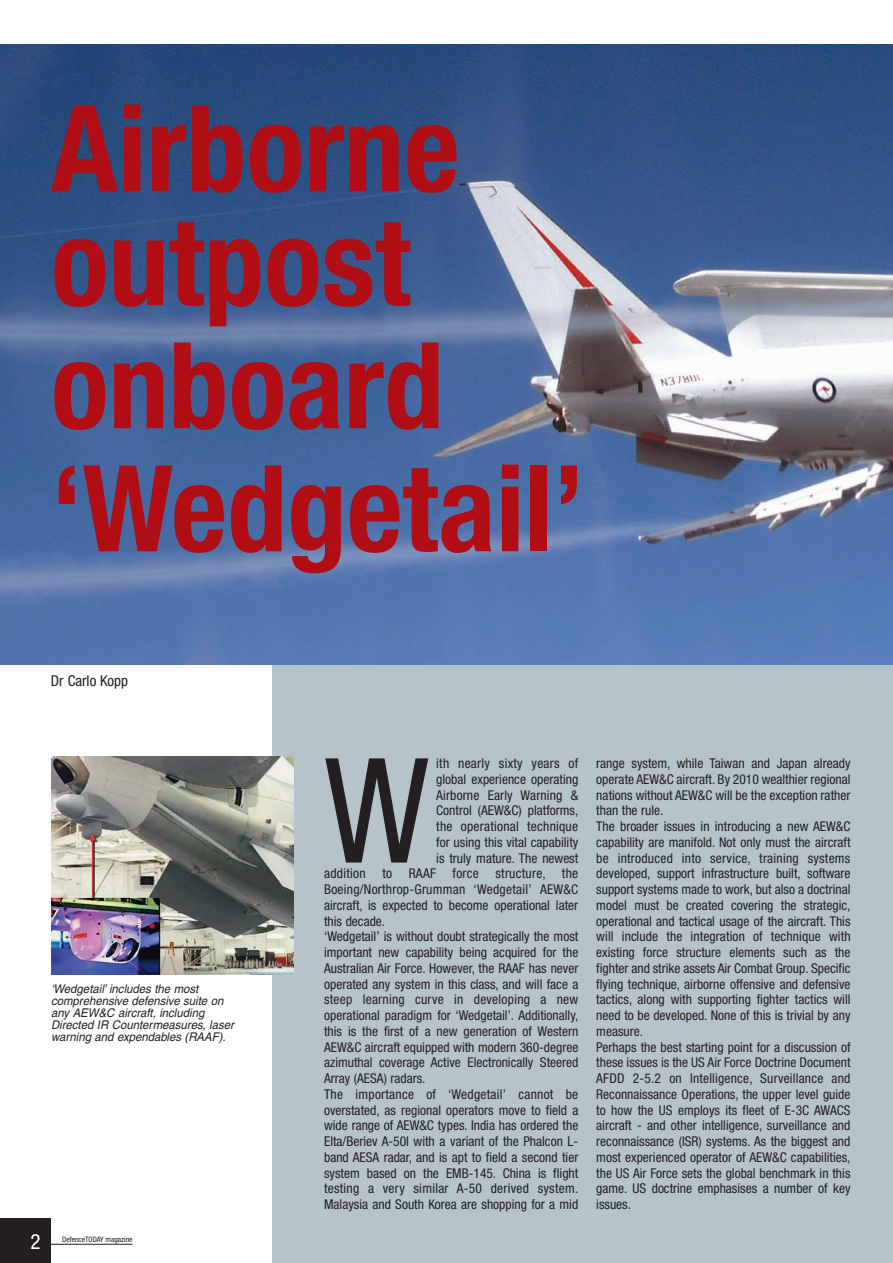
<style>
.page{position:relative;width:893px;height:1263px;background:#fff}
.page>*{position:absolute;margin:0;border:0;box-sizing:border-box;transform-origin:0 0}
.t1{font:condensed 145.8px "Helvetica Neue";color:#231f20}
.t2{font:700 condensed 120px/120px "Helvetica Neue";color:#b00d15}
.t3{font:condensed 21px "Helvetica Neue";color:#fff}
.t4{font:condensed 15px "Helvetica Neue";color:#231f20}
.t5{font:condensed 13.5px/15.8px "Helvetica Neue";color:#231f20}
.t6{font:condensed 13.5px "Helvetica Neue";letter-spacing:.02em;color:#231f20}
.t7{font:italic 12px/12px "Helvetica";color:#231f20;scale:.95 1}
.t8{font:condensed 7.5px "Helvetica Neue";color:#231f20}
</style>
<div class="page">
<div style="left:272px;top:433px;width:621px;height:830px;background:#b7c3cb"></div>
<div style="left:0;top:1218px;width:51px;height:45px;background:#231f20"></div>
<hr style="left:38px;top:1244px;width:94px;height:1px;background:#231f20">
<img style="left:0;top:44px;width:893px;height:621px">
<img style="left:51px;top:757px;width:242px;height:218px">
<h2 class="t2" style="left:51px;top:99px;width:535px">Airborne outpost onboard ‘Wedgetail’</h2>
<p class="t4" style="left:51px;top:675px;width:79px">Dr Carlo Kopp</p>
<p class="t7" style="left:51px;top:984px;width:194px">‘Wedgetail’ includes the most comprehensive defensive suite on any AEW&amp;C aircraft, including Directed IR Countermeasures, laser warning and expendables (RAAF).</p>
<h3 class="t3" style="left:30px;top:1234px;width:12px">2</h3>
<p class="t8" style="left:62px;top:1237px;width:72px">DefenceTODAY magazine</p>
<h1 class="t1" style="left:324px;top:758px;width:107px">W</h1>
<p class="t6" style="left:436px;top:758px;width:143px">ith nearly sixty years of</p>
<p class="t5" style="left:436px;top:772px;width:144px">global experience operating</p>
<p class="t5" style="left:436px;top:788px;width:144px">Airborne Early Warning &amp;</p>
<p class="t5" style="left:436px;top:804px;width:144px">Control (AEW&amp;C) platforms,</p>
<p class="t6" style="left:436px;top:821px;width:143px">the operational technique</p>
<p class="t5" style="left:436px;top:835px;width:144px">for using this vital capability</p>
<p class="t5" style="left:436px;top:851px;width:144px">is truly mature. The newest</p>
<p class="t6" style="left:324px;top:869px;width:256px">addition to RAAF force structure, the</p>
<p class="t6" style="left:324px;top:884px;width:256px">Boeing/Northrop-Grumman ‘Wedgetail’ AEW&amp;C</p>
<p class="t5" style="left:324px;top:898px;width:256px">aircraft, is expected to become operational later</p>
<p class="t5" style="left:324px;top:914px;width:63px">this decade.</p>
<p class="t5" style="left:324px;top:930px;width:256px">‘Wedgetail’ is without doubt strategically the most</p>
<p class="t5" style="left:324px;top:945px;width:256px">important new capability being acquired for the</p>
<p class="t5" style="left:324px;top:961px;width:256px">Australian Air Force. However, the RAAF has never</p>
<p class="t5" style="left:324px;top:977px;width:256px">operated any system in this class, and will face a</p>
<p class="t6" style="left:324px;top:995px;width:256px">steep learning curve in developing a new</p>
<p class="t5" style="left:324px;top:1008px;width:256px">operational paradigm for ‘Wedgetail’. Additionally,</p>
<p class="t5" style="left:324px;top:1024px;width:256px">this is the first of a new generation of Western</p>
<p class="t5" style="left:324px;top:1040px;width:256px">AEW&amp;C aircraft equipped with modern 360-degree</p>
<p class="t5" style="left:324px;top:1056px;width:256px">azimuthal coverage Active Electronically Steered</p>
<p class="t5" style="left:324px;top:1071px;width:103px">Array (AESA) radars.</p>
<p class="t6" style="left:324px;top:1089px;width:256px">The importance of ‘Wedgetail’ cannot be</p>
<p class="t5" style="left:324px;top:1103px;width:256px">overstated, as regional operators move to field a</p>
<p class="t5" style="left:324px;top:1119px;width:256px">wide range of AEW&amp;C types. India has ordered the</p>
<p class="t5" style="left:324px;top:1134px;width:256px">Elta/Beriev A-50I with a variant of the Phalcon L-</p>
<p class="t5" style="left:324px;top:1150px;width:256px">band AESA radar, and is apt to field a second tier</p>
<p class="t5" style="left:324px;top:1166px;width:256px">system based on the EMB-145. China is flight</p>
<p class="t6" style="left:324px;top:1184px;width:256px">testing a very similar A-50 derived system.</p>
<p class="t5" style="left:324px;top:1197px;width:256px">Malaysia and South Korea are shopping for a mid</p>
<p class="t5" style="left:596px;top:756px;width:256px">range system, while Taiwan and Japan already operate AEW&amp;C aircraft. By 2010 wealthier regional nations without AEW&amp;C will be the exception rather than the rule.<br>The broader issues in introducing a new AEW&amp;C capability are manifold. Not only must the aircraft be introduced into service, training systems developed, support infrastructure built, software support systems made to work, but also a doctrinal model must be created covering the strategic, operational and tactical usage of the aircraft. This will include the integration of technique with existing force structure elements such as the fighter and strike assets Air Combat Group. Specific flying technique, airborne offensive and defensive tactics, along with supporting fighter tactics will need to be developed. None of this is trivial by any measure.<br>Perhaps the best starting point for a discussion of these issues is the US Air Force Doctrine Document AFDD 2-5.2 on Intelligence, Surveillance and Reconnaissance Operations, the upper level guide to how the US employs its fleet of E-3C AWACS aircraft - and other intelligence, surveillance and reconnaissance (ISR) systems. As the biggest and most experienced operator of AEW&amp;C capabilities, the US Air Force sets the global benchmark in this game. US doctrine emphasises a number of key issues.</p>
</div>
